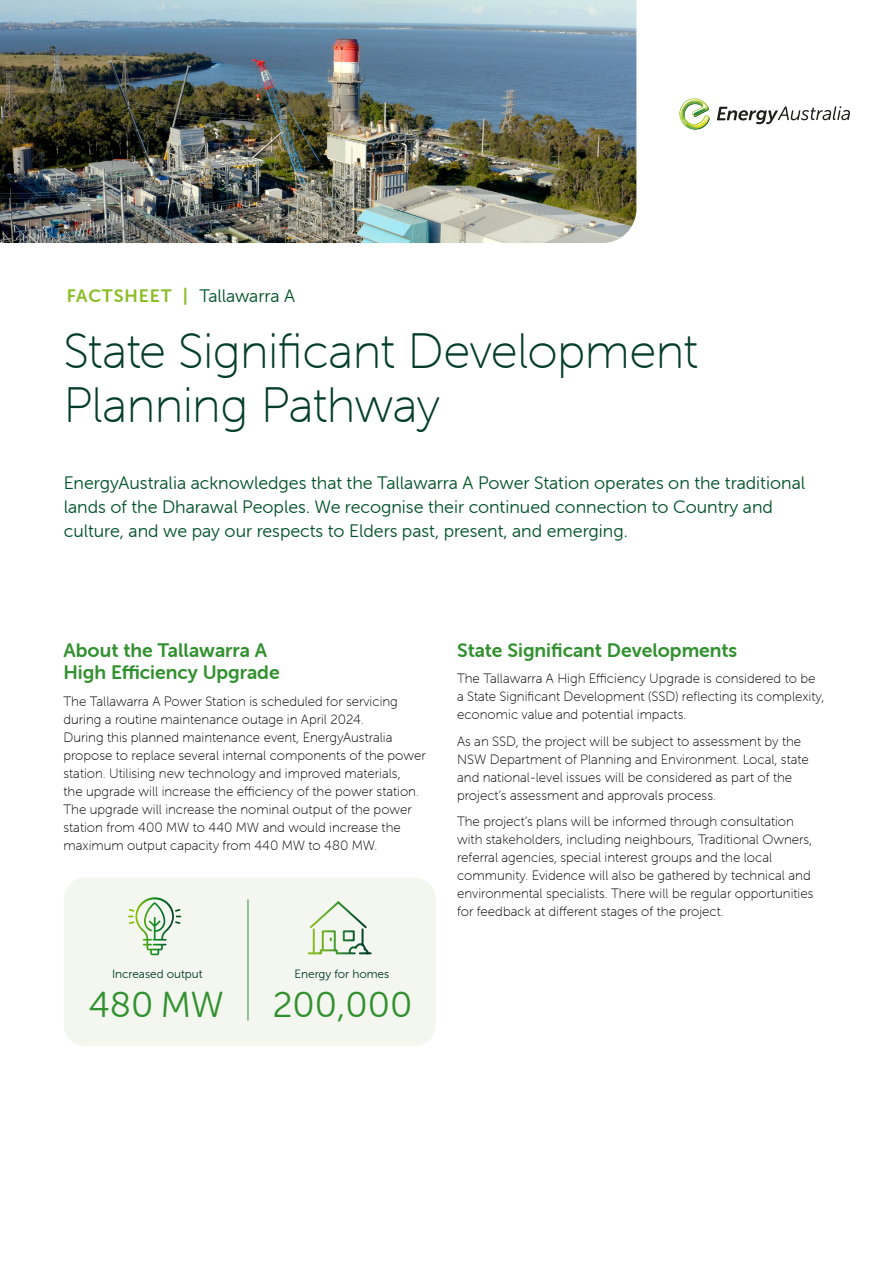
<style>
.page{position:relative;width:893px;height:1263px;background:#fff}
.page>*{position:absolute;margin:0;border:0;box-sizing:border-box;transform-origin:0 0}
.t1{font:49.5px/54px "Museo Sans Rounded 100";letter-spacing:-.015em;color:#043d2a}
.t2{font:36px "Museo Sans Rounded 300";color:#32912f}
.t3{font:19.5px/22.5px "Museo Sans Rounded 700";color:#32912f}
.t4{font:18px/24px "Museo Sans Rounded 300";color:#025328}
.t5{font:13.5px/18px "Museo Sans Rounded 100";color:#000}
.t6{font:12px "Museo Sans Rounded 300";color:#043d2a}
.s1{font-family:"Museo Sans Rounded 700";color:#89bd24}
</style>
<div class="page">
<img style="left:0;top:0;width:636px;height:243px">
<div style="left:64px;top:878px;width:372px;height:168px;background:#f3f7f0;border-radius:21px"></div>
<hr style="left:248px;top:900px;width:1px;height:120px;background:#32912f">
<svg style="left:128px;top:897px;width:53px;height:58px"></svg>
<svg style="left:308px;top:901px;width:64px;height:54px"></svg>
<svg style="left:679px;top:98px;width:31px;height:32px"></svg>
<svg style="left:717px;top:106px;width:133px;height:18px"></svg>
<h3 class="t4" style="left:67px;top:284px;width:230px"><span class="s1">FACTSHEET |</span> Tallawarra A</h3>
<h1 class="t1" style="left:64px;top:325px;width:636px">State Significant Development<br>Planning Pathway</h1>
<p class="t4" style="left:64px;top:471px;width:743px">EnergyAustralia acknowledges that the Tallawarra A Power Station operates on the traditional lands of the Dharawal Peoples. We recognise their continued connection to Country and culture, and we pay our respects to Elders past, present, and emerging.</p>
<h3 class="t3" style="left:64px;top:639px;width:218px">About the Tallawarra A<br>High Efficiency Upgrade</h3>
<p class="t5" style="left:64px;top:692px;width:364px">The Tallawarra A Power Station is scheduled for servicing during a routine maintenance outage in April 2024.<br>During this planned maintenance event, EnergyAustralia propose to replace several internal components of the power station. Utilising new technology and improved materials,<br>the upgrade will increase the efficiency of the power station.<br>The upgrade will increase the nominal output of the power station from 400 MW to 440 MW and would increase the maximum output capacity from 440 MW to 480 MW.</p>
<p class="t6" style="left:112px;top:967px;width:92px">Increased output</p>
<h2 class="t2" style="left:89px;top:985px;width:137px">480 MW</h2>
<p class="t6" style="left:295px;top:967px;width:96px">Energy for homes</p>
<h2 class="t2" style="left:273px;top:985px;width:141px">200,000</h2>
<h3 class="t3" style="left:457px;top:639px;width:282px">State Significant Developments</h3>
<p class="t5" style="left:457px;top:670px;width:369px">The Tallawarra A High Efficiency Upgrade is considered to be a State Significant Development (SSD) reflecting its complexity, economic value and potential impacts.</p>
<p class="t5" style="left:457px;top:732px;width:353px">As an SSD, the project will be subject to assessment by the NSW Department of Planning and Environment. Local, state and national-level issues will be considered as part of the project’s assessment and approvals process.</p>
<p class="t5" style="left:457px;top:813px;width:358px">The project’s plans will be informed through consultation with stakeholders, including neighbours, Traditional Owners, referral agencies, special interest groups and the local community. Evidence will also be gathered by technical and environmental specialists. There will be regular opportunities for feedback at different stages of the project.</p>
</div>
